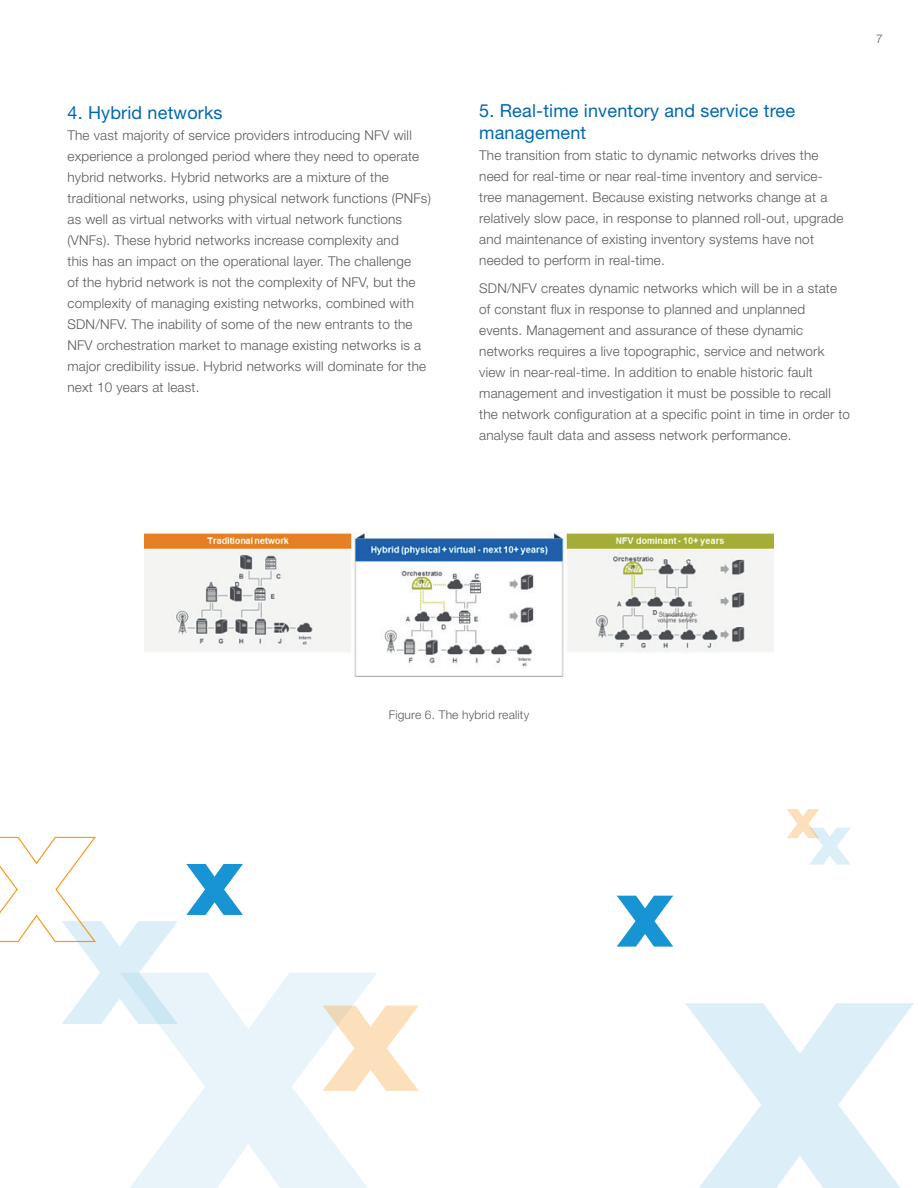
<style>
.page{position:relative;width:918px;height:1188px;background:#fff}
.page>*{position:absolute;margin:0;border:0;box-sizing:border-box;transform-origin:0 0}
.Body_Headline___Gree{font:18px/22.5px "Helvetica Neue";letter-spacing:.01em;color:#0168ae}
.Body{font:300 13.5px/21px "Helvetica Neue";letter-spacing:.015em;color:#5a5a5d}
.Body-2{font:300 12px "Helvetica Neue";letter-spacing:.015em;color:#5a5a5d}
</style>
<div class="page">
<img style="left:145px;top:532px;width:628px;height:144px">
<svg style="left:130px;top:973px;width:247px;height:215px;fill:#e8f4fa"></svg>
<svg style="left:186px;top:864px;width:57px;height:51px"></svg>
<svg style="left:0;top:836px;width:178px;height:188px"></svg>
<svg style="left:323px;top:1006px;width:96px;height:85px"></svg>
<svg style="left:787px;top:809px;width:63px;height:56px"></svg>
<svg style="left:685px;top:1003px;width:229px;height:185px"></svg>
<svg style="left:617px;top:896px;width:56px;height:51px"></svg>
<p class="Body_Headline___Gree" style="left:68px;top:101px;width:157px">4. Hybrid networks</p>
<p class="Body" style="left:68px;top:125px;width:365px">The vast majority of service providers introducing NFV will experience a prolonged period where they need to operate hybrid networks. Hybrid networks are a mixture of the traditional networks, using physical network functions (PNFs) as well as virtual networks with virtual network functions (VNFs). These hybrid networks increase complexity and<br>this has an impact on the operational layer. The challenge<br>of the hybrid network is not the complexity of NFV, but the complexity of managing existing networks, combined with SDN/NFV. The inability of some of the new entrants to the NFV orchestration market to manage existing networks is a major credibility issue. Hybrid networks will dominate for the next 10 years at least.</p>
<p class="Body_Headline___Gree" style="left:479px;top:99px;width:317px">5. Real-time inventory and service tree management</p>
<p class="Body" style="left:479px;top:145px;width:366px">The transition from static to dynamic networks drives the need for real-time or near real-time inventory and service&shy;tree management. Because existing networks change at a relatively slow pace, in response to planned roll-out, upgrade and maintenance of existing inventory systems have not needed to perform in real-time.</p>
<p class="Body" style="left:479px;top:277px;width:372px">SDN/NFV creates dynamic networks which will be in a state of constant flux in response to planned and unplanned events. Management and assurance of these dynamic networks requires a live topographic, service and network view in near-real-time. In addition to enable historic fault management and investigation it must be possible to recall the network configuration at a specific point in time in order to analyse fault data and assess network performance.</p>
<p class="Body-2" style="left:876px;top:32px;width:8px">7</p>
<p class="Body-2" style="left:389px;top:708px;width:142px">Figure 6. The hybrid reality</p>
</div>
